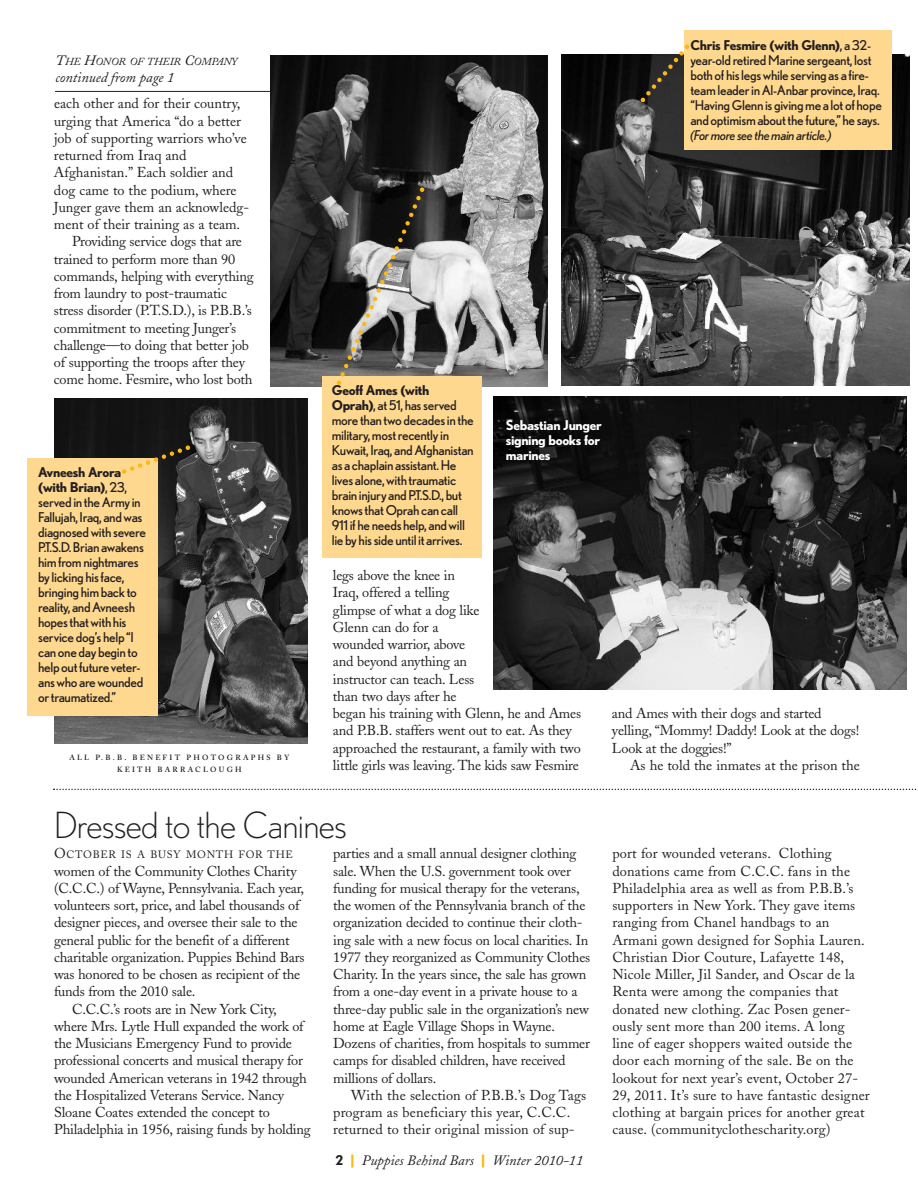
<style>
.page{position:relative;width:918px;height:1188px;background:#fff}
.page>*{position:absolute;margin:0;border:0;box-sizing:border-box;transform-origin:0 0}
.t1{font:300 36px "Nobel";letter-spacing:-.02em;color:#231f20}
.t2{font:14.25px/17.2px "Adobe Caslon";letter-spacing:-.015em;color:#231f20}
.t3{font:14.25px/17.2px "Adobe Caslon";letter-spacing:.01em;color:#231f20}
.t4{font:italic 14.25px "Adobe Caslon";color:#231f20}
.t5{font:13.5px/15px "Nobel";letter-spacing:-.025em;color:#231f20}
.t6{font:700 13.5px/15px "Nobel";letter-spacing:-.025em;color:#fff}
.t7{font:italic 13.5px "Nobel";letter-spacing:-.025em;color:#231f20}
.t8{font:10.65px "Adobe Caslon";letter-spacing:.065em;color:#231f20}
.t9{font:italic 10.65px "Adobe Caslon";color:#231f20}
.t10{font:600 7.5px/12px "Adobe Caslon";letter-spacing:.3em;color:#231f20;text-align:center}
.s1{font-size:14.25px}
.s2{font-weight:700}
.s3{font-family:"Nobel";font-weight:700;font-style:normal;font-size:13.5px}
.s4{font-family:"Nobel";font-weight:700;font-style:normal;color:#fcb814}
</style>
<div class="page">
<hr style="left:55px;top:91px;width:255px;height:1px;background:#231f20">
<img style="left:54px;top:398px;width:253px;height:345px">
<img style="left:270px;top:56px;width:278px;height:330px">
<img style="left:561px;top:55px;width:349px;height:330px">
<img style="left:494px;top:397px;width:413px;height:293px">
<svg style="left:53px;top:789px;width:865px;height:1px"></svg>
<div style="left:684px;top:31px;width:207px;height:119px;background:#fed88f"></div>
<div style="left:27px;top:458px;width:131px;height:258px;background:#fed88f"></div>
<div style="left:322px;top:376px;width:160px;height:182px;background:#fed88f"></div>
<svg style="left:639px;top:44px;width:51px;height:59px"></svg>
<svg style="left:118px;top:444px;width:72px;height:33px"></svg>
<svg style="left:333px;top:187px;width:93px;height:198px;background:#67645e"></svg>
<p class="t9" style="left:56px;top:58px;width:183px"><span class="s1">T</span>HE <span class="s1">H</span>ONOR OF THEIR <span class="s1">C</span>OMPANY</p>
<p class="t4" style="left:56px;top:73px;width:120px">continued from page 1</p>
<p class="t2" style="left:54px;top:97px;width:188px">each other and for their country,</p>
<p class="t2" style="left:54px;top:114px;width:189px">urging that America “do a better</p>
<p class="t2" style="left:54px;top:131px;width:194px">job of supporting warriors who’ve</p>
<p class="t2" style="left:54px;top:148px;width:134px">returned from Iraq and</p>
<p class="t2" style="left:54px;top:166px;width:181px">Afghanistan.” Each soldier and</p>
<p class="t2" style="left:54px;top:183px;width:184px">dog came to the podium, where</p>
<p class="t2" style="left:54px;top:200px;width:197px">Junger gave them an acknowledg-</p>
<p class="t2" style="left:54px;top:217px;width:188px">ment of their training as a team.</p>
<p class="t2" style="left:72px;top:235px;width:171px">Providing service dogs that are</p>
<p class="t2" style="left:54px;top:252px;width:183px">trained to perform more than 90</p>
<p class="t2" style="left:54px;top:269px;width:201px">commands, helping with everything</p>
<p class="t2" style="left:54px;top:286px;width:174px">from laundry to post-traumatic</p>
<p class="t2" style="left:54px;top:304px;width:200px">stress disorder (P.T.S.D.), is P.B.B.’s</p>
<p class="t2" style="left:54px;top:321px;width:184px">commitment to meeting Junger’s</p>
<p class="t2" style="left:54px;top:338px;width:197px">challenge—to doing that better job</p>
<p class="t2" style="left:54px;top:355px;width:193px">of supporting the troops after they</p>
<p class="t2" style="left:54px;top:373px;width:200px">come home. Fesmire, who lost both</p>
<p class="t5" style="left:38px;top:465px;width:109px"><span class="s2">Avneesh Arora (with Brian)</span>,23, servedintheArmy in<br>Fallujah,Iraq, andwas diagnosedwithsevere<br>P.T.S.D.Brianawakens himfromnightmares by lickinghisface, bringinghimbackto reality, andAvneesh hopesthatwithhis servicedog’shelp“I canonedaybeginto helpoutfutureveter&shy;answhoarewounded ortraumatized.”</p>
<p class="t10" style="left:69px;top:752px;width:222px">ALL P.B.B. BENEFIT PHOTOGRAPHS BY<br>KEITH BARRACLOUGH</p>
<p class="t5" style="left:690px;top:38px;width:193px"><span class="s2">Chris Fesmire (with Glenn)</span>, a32- year-oldretiredMarinesergeant, lost bothofhislegswhileservingas a fire&shy;teamleaderinAl-Anbarprovince,Iraq. “HavingGlennisgivingmea lotofhope andoptimismaboutthefuture,”hesays.</p>
<p class="t7" style="left:690px;top:127px;width:143px">(Formore see themain article.)</p>
<p class="t5" style="left:332px;top:383px;width:143px"><span class="s2">Geoff Ames (with<br>Oprah)</span>, at51,hasserved morethantwodecadesinthe military,mostrecently in<br>Kuwait,Iraq, andAfghanistan as a chaplainassistant.He lives alone,withtraumatic braininjury andP.T.S.D.,but knowsthatOprahcancall<br>911ifheneedshelp, andwill liebyhissideuntil it arrives.</p>
<p class="t6" style="left:506px;top:417px;width:98px">Sebastian Junger signing books for marines</p>
<p class="t2" style="left:333px;top:569px;width:250px">legs above the knee in<br>Iraq, offered a telling<br>glimpse of what a dog like<br>Glenn can do for a<br>wounded warrior, above<br>and beyond anything an<br>instructor can teach. Less<br>than two days after he<br>began his training with Glenn, he and Ames and P.B.B. staffers went out to eat. As they approached the restaurant, a family with two little girls was leaving. The kids saw Fesmire</p>
<p class="t2" style="left:612px;top:706px;width:249px">and Ames with their dogs and started yelling, “Mommy! Daddy! Look at the dogs!<br>Look at the doggies!”</p>
<p class="t2" style="left:630px;top:758px;width:231px">As he told the inmates at the prison the</p>
<h1 class="t1" style="left:54px;top:805px;width:295px">Dressed to the Canines</h1>
<p class="t8" style="left:54px;top:851px;width:241px"><span class="s1">O</span>CTOBER IS A BUSY MONTH FOR THE</p>
<p class="t2" style="left:54px;top:864px;width:244px">women of the Community Clothes Charity</p>
<p class="t2" style="left:54px;top:881px;width:252px">(C.C.C.) of Wayne, Pennsylvania. Each year,</p>
<p class="t2" style="left:54px;top:899px;width:247px">volunteers sort, price, and label thousands of</p>
<p class="t2" style="left:54px;top:916px;width:245px">designer pieces, and oversee their sale to the</p>
<p class="t2" style="left:54px;top:933px;width:237px">general public for the benefit of a different</p>
<p class="t2" style="left:54px;top:950px;width:252px">charitable organization. Puppies Behind Bars</p>
<p class="t2" style="left:54px;top:968px;width:248px">was honored to be chosen as recipient of the</p>
<p class="t2" style="left:54px;top:985px;width:143px">funds from the 2010 sale.</p>
<p class="t2" style="left:72px;top:1002px;width:206px">C.C.C.’s roots are in New York City,</p>
<p class="t2" style="left:54px;top:1019px;width:251px">where Mrs. Lytle Hull expanded the work of</p>
<p class="t2" style="left:54px;top:1037px;width:240px">the Musicians Emergency Fund to provide</p>
<p class="t2" style="left:54px;top:1054px;width:250px">professional concerts and musical therapy for</p>
<p class="t2" style="left:54px;top:1071px;width:254px">wounded American veterans in 1942 through</p>
<p class="t2" style="left:54px;top:1088px;width:232px">the Hospitalized Veterans Service. Nancy</p>
<p class="t2" style="left:54px;top:1106px;width:217px">Sloane Coates extended the concept to</p>
<p class="t2" style="left:54px;top:1123px;width:258px">Philadelphia in 1956, raising funds by holding</p>
<p class="t2" style="left:333px;top:847px;width:259px">parties and a small annual designer clothing sale. When the U.S. government took over funding for musical therapy for the veterans, the women of the Pennsylvania branch of the organization decided to continue their cloth&shy;ing sale with a new focus on local charities. In 1977 they reorganized as Community Clothes Charity. In the years since, the sale has grown from a one-day event in a private house to a three-day public sale in the organization’s new home at Eagle Village Shops in Wayne.<br>Dozens of charities, from hospitals to summer camps for disabled children, have received millions of dollars.</p>
<p class="t3" style="left:333px;top:1088px;width:254px;text-indent:18px">With the selection of P.B.B.’s Dog Tags program as beneficiary this year, C.C.C. returned to their original mission of sup-</p>
<p class="t4" style="left:336px;top:1155px;width:249px"><span class="s3">2</span> <span class="s4">|</span> Puppies Behind Bars <span class="s4">|</span> Winter 2010-11</p>
<p class="t3" style="left:612px;top:847px;width:259px">port for wounded veterans. Clothing donations came from C.C.C. fans in the Philadelphia area as well as from P.B.B.’s supporters in New York. They gave items ranging from Chanel handbags to an Armani gown designed for Sophia Lauren.<br>Christian Dior Couture, Lafayette 148, Nicole Miller, Jil Sander, and Oscar de la Renta were among the companies that donated new clothing. Zac Posen gener&shy;ously sent more than 200 items. A long line of eager shoppers waited outside the door each morning of the sale. Be on the lookout for next year’s event, October 27- 29, 2011. It’s sure to have fantastic designer clothing at bargain prices for another great cause. (communityclothescharity.org)</p>
</div>
